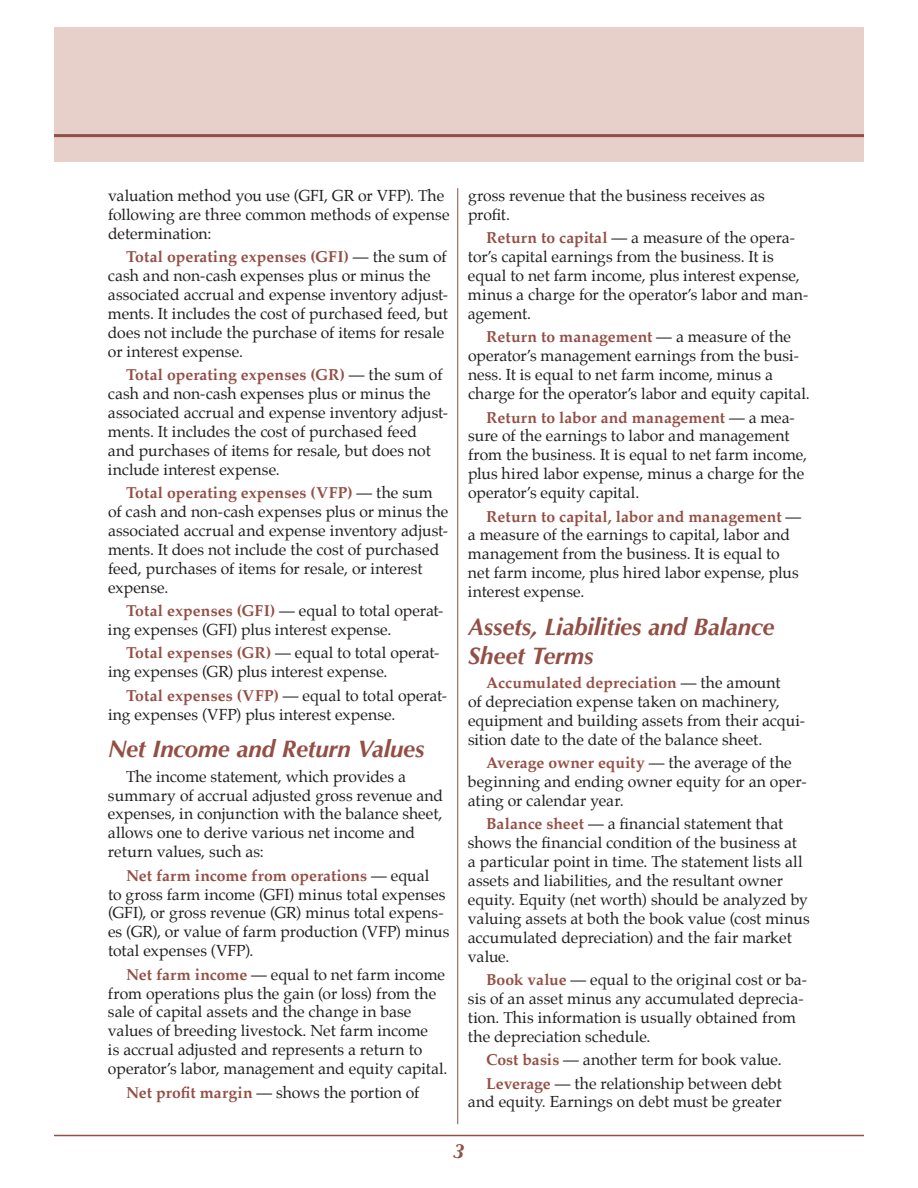
<style>
.page{position:relative;width:918px;height:1188px;background:#fff}
.page>*{position:absolute;margin:0;border:0;box-sizing:border-box;transform-origin:0 0}
.t1{font:italic 700 24px/28.8px "Optima";letter-spacing:-.01em;color:#934f45}
.t2{font:italic 700 21px "Optima";color:#934f45}
.t3{font:15.75px/18.9px "Palatino";color:#231f20}
.s1{font-weight:700;color:#934f45}
</style>
<div class="page">
<hr style="left:457px;top:188px;width:1px;height:936px;background:#934f45">
<div style="left:54px;top:27px;width:810px;height:135px;background:#e7d0ca"></div>
<hr style="left:54px;top:134px;width:810px;height:3px;background:#934f45">
<hr style="left:54px;top:1135px;width:810px;height:1px;background:#934f45">
<p class="t3" style="left:108px;top:187px;width:343px">valuation method you use (GFI, GR or VFP). The following are three common methods of expense determination:</p>
<p class="t3" style="left:108px;top:249px;width:342px;text-indent:18px"><span class="s1">Total operating expenses (GFI)</span> — the sum of cash and non-cash expenses plus or minus the associated accrual and expense inventory adjust&shy;ments. It includes the cost of purchased feed, but does not include the purchase of items for resale or interest expense.</p>
<p class="t3" style="left:108px;top:366px;width:342px;text-indent:18px"><span class="s1">Total operating expenses (GR)</span> — the sum of cash and non-cash expenses plus or minus the associated accrual and expense inventory adjust&shy;ments. It includes the cost of purchased feed<br>and purchases of items for resale, but does not include interest expense.</p>
<p class="t3" style="left:108px;top:484px;width:342px;text-indent:18px"><span class="s1">Total operating expenses (VFP)</span> — the sum of cash and non-cash expenses plus or minus the associated accrual and expense inventory adjust&shy;ments. It does not include the cost of purchased feed, purchases of items for resale, or interest expense.</p>
<p class="t3" style="left:108px;top:602px;width:337px;text-indent:18px"><span class="s1">Total expenses (GFI)</span> — equal to total operat&shy;ing expenses (GFI) plus interest expense.</p>
<p class="t3" style="left:108px;top:645px;width:333px;text-indent:18px"><span class="s1">Total expenses (GR)</span> — equal to total operat&shy;ing expenses (GR) plus interest expense.</p>
<p class="t3" style="left:108px;top:687px;width:341px;text-indent:18px"><span class="s1">Total expenses (VFP)</span> — equal to total operat&shy;ing expenses (VFP) plus interest expense.</p>
<h1 class="t1" style="left:108px;top:737px;width:318px">Net Income and Return Values</h1>
<p class="t3" style="left:108px;top:768px;width:337px;text-indent:18px">The income statement, which provides a summary of accrual adjusted gross revenue and expenses, in conjunction with the balance sheet, allows one to derive various net income and return values, such as:</p>
<p class="t3" style="left:108px;top:867px;width:343px;text-indent:18px"><span class="s1">Net farm income from operations</span> — equal<br>to gross farm income (GFI) minus total expenses (GFI), or gross revenue (GR) minus total expens&shy;es (GR), or value of farm production (VFP) minus total expenses (VFP).</p>
<p class="t3" style="left:108px;top:966px;width:341px;text-indent:18px"><span class="s1">Net farm income</span> — equal to net farm income from operations plus the gain (or loss) from the sale of capital assets and the change in base values of breeding livestock. Net farm income<br>is accrual adjusted and represents a return to operator’s labor, management and equity capital.</p>
<p class="t3" style="left:126px;top:1084px;width:295px"><span class="s1">Net profit margin</span> — shows the portion of</p>
<p class="t3" style="left:468px;top:187px;width:298px">gross revenue that the business receives as profit.</p>
<p class="t3" style="left:468px;top:230px;width:342px;text-indent:18px"><span class="s1">Return to capital</span> — a measure of the opera&shy;tor’s capital earnings from the business. It is equal to net farm income, plus interest expense, minus a charge for the operator’s labor and man&shy;agement.</p>
<p class="t3" style="left:468px;top:329px;width:343px;text-indent:18px"><span class="s1">Return to management</span> — a measure of the operator’s management earnings from the busi&shy;ness. It is equal to net farm income, minus a charge for the operator’s labor and equity capital.</p>
<p class="t3" style="left:468px;top:409px;width:340px;text-indent:18px"><span class="s1">Return to labor and management</span> — a mea&shy;sure of the earnings to labor and management from the business. It is equal to net farm income, plus hired labor expense, minus a charge for the operator’s equity capital.</p>
<p class="t3" style="left:468px;top:508px;width:335px;text-indent:18px"><span class="s1">Return to capital, labor and management</span> — a measure of the earnings to capital, labor and management from the business. It is equal to net farm income, plus hired labor expense, plus interest expense.</p>
<h1 class="t1" style="left:468px;top:615px;width:308px">Assets, Liabilities and Balance<br>Sheet Terms</h1>
<p class="t3" style="left:468px;top:674px;width:339px;text-indent:18px"><span class="s1">Accumulated depreciation</span> — the amount<br>of depreciation expense taken on machinery, equipment and building assets from their acqui&shy;sition date to the date of the balance sheet.</p>
<p class="t3" style="left:468px;top:754px;width:340px;text-indent:18px"><span class="s1">Average owner equity</span> — the average of the beginning and ending owner equity for an oper&shy;ating or calendar year.</p>
<p class="t3" style="left:468px;top:816px;width:343px;text-indent:18px"><span class="s1">Balance sheet</span> — a financial statement that shows the financial condition of the business at<br>a particular point in time. The statement lists all assets and liabilities, and the resultant owner equity. Equity (net worth) should be analyzed by valuing assets at both the book value (cost minus accumulated depreciation) and the fair market value.</p>
<p class="t3" style="left:468px;top:971px;width:341px;text-indent:18px"><span class="s1">Book value</span> — equal to the original cost or ba&shy;sis of an asset minus any accumulated deprecia&shy;tion. This information is usually obtained from the depreciation schedule.</p>
<p class="t3" style="left:486px;top:1049px;width:298px;line-height:23.4px"><span class="s1">Cost basis</span> — another term for book value.<br><span class="s1">Leverage</span> — the relationship between debt</p>
<p class="t3" style="left:468px;top:1094px;width:315px">and equity. Earnings on debt must be greater</p>
<h2 class="t2" style="left:453px;top:1143px;width:13px">3</h2>
</div>
